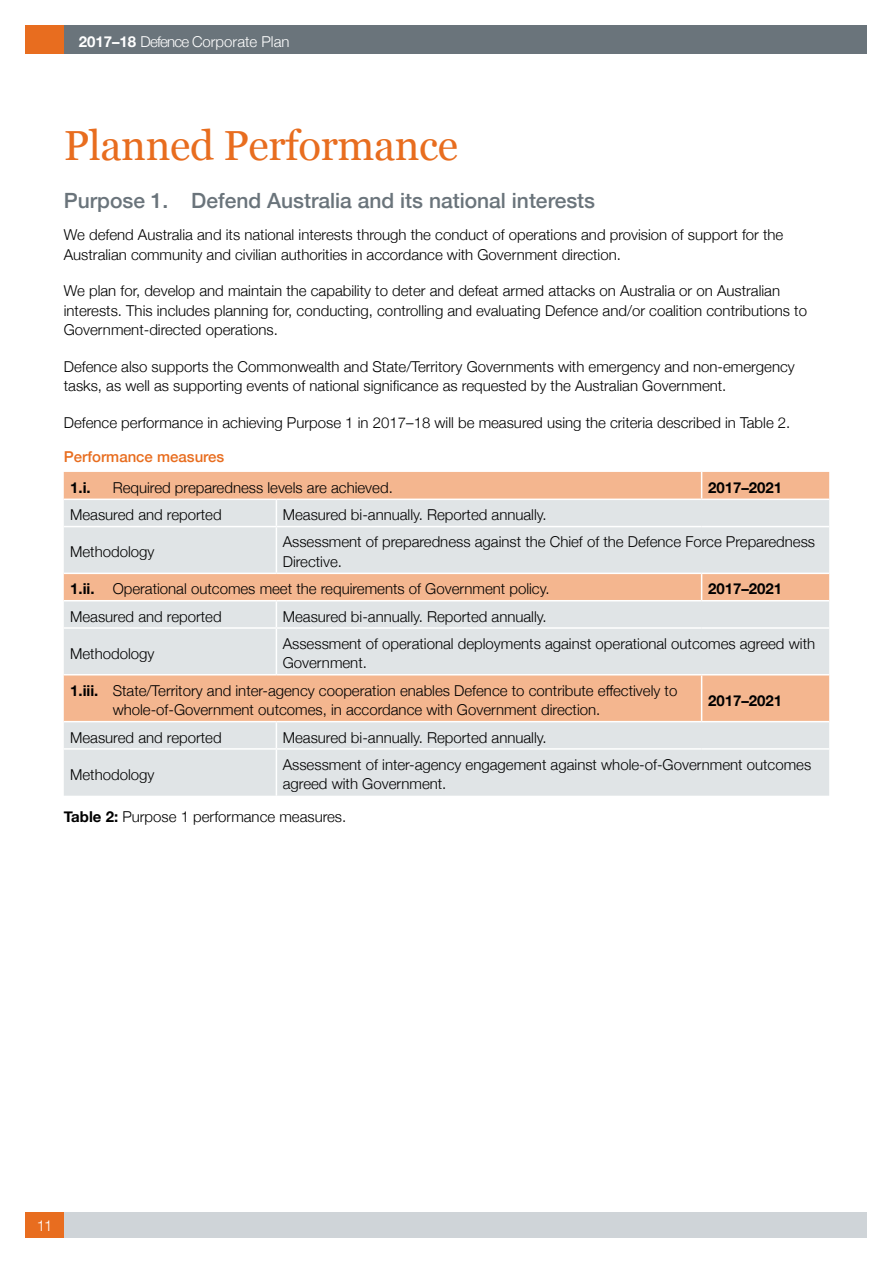
<style>
.page{position:relative;width:893px;height:1263px;background:#fff}
.page>*{position:absolute;margin:0;border:0;box-sizing:border-box;transform-origin:0 0}
.Heading_1{font:42px "Georgia";letter-spacing:-.01em;color:#e86d1f}
.Heading_2{font:500 21px "Helvetica Neue";color:#6a747b}
.Text{font:300 15px/19.5px "Helvetica Neue";color:#000}
.Text-2{font:700 15px "Helvetica Neue";color:#000}
.t1{font:300 15px "Helvetica Neue";color:#fff}
.Heading_3{font:500 15px "Helvetica Neue";color:#e86d1f}
.s1{font-weight:700}
</style>
<div class="page">
<div style="left:26px;top:26px;width:841px;height:28px;background:#6a747b"></div>
<div style="left:26px;top:26px;width:38px;height:28px;background:#e86d1f"></div>
<div style="left:26px;top:1212px;width:841px;height:25px;background:#cfd4d8"></div>
<div style="left:26px;top:1212px;width:38px;height:25px;background:#e86d1f"></div>
<div style="left:64px;top:472px;width:765px;height:27px;background:#f4b68f"></div>
<svg style="left:64px;top:500px;width:765px;height:296px;background:#e5d8d0"></svg>
<svg style="left:701px;top:472px;width:1px;height:27px"></svg>
<svg style="left:276px;top:500px;width:1px;height:26px"></svg>
<hr style="left:64px;top:526px;width:212px;height:1px;background:#fff">
<hr style="left:276px;top:526px;width:426px;height:1px;background:#fff">
<hr style="left:276px;top:527px;width:1px;height:46px;background:#fff">
<hr style="left:702px;top:526px;width:127px;height:1px;background:#fff">
<hr style="left:64px;top:573px;width:212px;height:1px;background:#fff">
<hr style="left:276px;top:573px;width:426px;height:1px;background:#fff">
<hr style="left:702px;top:573px;width:127px;height:1px;background:#fff">
<svg style="left:701px;top:574px;width:1px;height:26px"></svg>
<hr style="left:64px;top:600px;width:212px;height:1px;background:#fff">
<hr style="left:276px;top:600px;width:426px;height:1px;background:#fff">
<svg style="left:276px;top:601px;width:1px;height:26px"></svg>
<hr style="left:702px;top:600px;width:127px;height:1px;background:#fff">
<hr style="left:64px;top:627px;width:212px;height:2px;background:#fff">
<hr style="left:276px;top:627px;width:426px;height:2px;background:#fff">
<hr style="left:276px;top:629px;width:1px;height:45px;background:#fff">
<hr style="left:702px;top:627px;width:127px;height:2px;background:#fff">
<hr style="left:64px;top:674px;width:212px;height:1px;background:#fff">
<hr style="left:276px;top:674px;width:426px;height:1px;background:#fff">
<hr style="left:702px;top:674px;width:127px;height:1px;background:#fff">
<hr style="left:701px;top:675px;width:1px;height:46px;background:#fff">
<hr style="left:64px;top:721px;width:212px;height:1px;background:#fff">
<hr style="left:276px;top:721px;width:426px;height:1px;background:#fff">
<svg style="left:276px;top:722px;width:1px;height:26px"></svg>
<hr style="left:702px;top:721px;width:127px;height:1px;background:#fff">
<hr style="left:64px;top:748px;width:212px;height:2px;background:#fff">
<hr style="left:276px;top:748px;width:426px;height:2px;background:#fff">
<hr style="left:276px;top:750px;width:1px;height:46px;background:#fff">
<hr style="left:702px;top:748px;width:127px;height:2px;background:#fff">
<p class="t1" style="left:79px;top:30px;width:212px"><span class="s1">2017–18</span> Defence Corporate Plan</p>
<h1 class="Heading_1" style="left:64px;top:115px;width:396px">Planned Performance</h1>
<h2 class="Heading_2" style="left:64px;top:184px;width:533px">Purpose 1. Defend Australia and its national interests</h2>
<p class="Text" style="left:64px;top:224px;width:721px">We defend Australia and its national interests through the conduct of operations and provision of support for the<br>Australian community and civilian authorities in accordance with Government direction.</p>
<p class="Text" style="left:64px;top:280px;width:745px">We plan for, develop and maintain the capability to deter and defeat armed attacks on Australia or on Australian interests. This includes planning for, conducting, controlling and evaluating Defence and/or coalition contributions to<br>Government-directed operations.</p>
<p class="Text" style="left:64px;top:356px;width:733px">Defence also supports the Commonwealth and State/Territory Governments with emergency and non-emergency tasks, as well as supporting events of national significance as requested by the Australian Government.</p>
<p class="Text" style="left:64px;top:412px;width:728px">Defence performance in achieving Purpose 1 in 2017–18 will be measured using the criteria described in Table 2.</p>
<h3 class="Heading_3" style="left:64px;top:444px;width:162px">Performance measures</h3>
<p class="Text-2" style="left:70px;top:476px;width:22px">1.i.</p>
<p class="Text" style="left:113px;top:477px;width:282px">Required preparedness levels are achieved.</p>
<p class="Text-2" style="left:708px;top:476px;width:76px">2017–2021</p>
<p class="Text" style="left:70px;top:504px;width:153px">Measured and reported</p>
<p class="Text" style="left:283px;top:504px;width:265px">Measured bi-annually. Reported annually.</p>
<p class="Text" style="left:70px;top:541px;width:86px">Methodology</p>
<p class="Text" style="left:283px;top:531px;width:534px">Assessment of preparedness against the Chief of the Defence Force Preparedness<br>Directive.</p>
<p class="Text" style="left:70px;top:578px;width:481px"><span class="s1">1.ii.</span> Operational outcomes meet the requirements of Government policy.</p>
<p class="Text-2" style="left:708px;top:577px;width:76px">2017–2021</p>
<p class="Text" style="left:70px;top:605px;width:153px">Measured and reported</p>
<p class="Text" style="left:283px;top:605px;width:265px">Measured bi-annually. Reported annually.</p>
<p class="Text" style="left:70px;top:642px;width:86px">Methodology</p>
<p class="Text" style="left:283px;top:633px;width:534px">Assessment of operational deployments against operational outcomes agreed with<br>Government.</p>
<p class="Text" style="left:113px;top:679px;width:566px;text-indent:-43px"><span class="s1">1.iii.</span> State/Territory and inter-agency cooperation enables Defence to contribute effectively to whole‑of‑Government outcomes, in accordance with Government direction.</p>
<p class="Text-2" style="left:708px;top:688px;width:76px">2017–2021</p>
<p class="Text" style="left:70px;top:726px;width:153px">Measured and reported</p>
<p class="Text" style="left:283px;top:726px;width:265px">Measured bi-annually. Reported annually.</p>
<p class="Text" style="left:70px;top:763px;width:86px">Methodology</p>
<p class="Text" style="left:283px;top:754px;width:530px">Assessment of inter-agency engagement against whole-of-Government outcomes agreed with Government.</p>
<p class="Text" style="left:64px;top:806px;width:284px"><span class="s1">Table 2:</span> Purpose 1 performance measures.</p>
<p class="t1" style="left:37px;top:1213px;width:17px">11</p>
</div>
